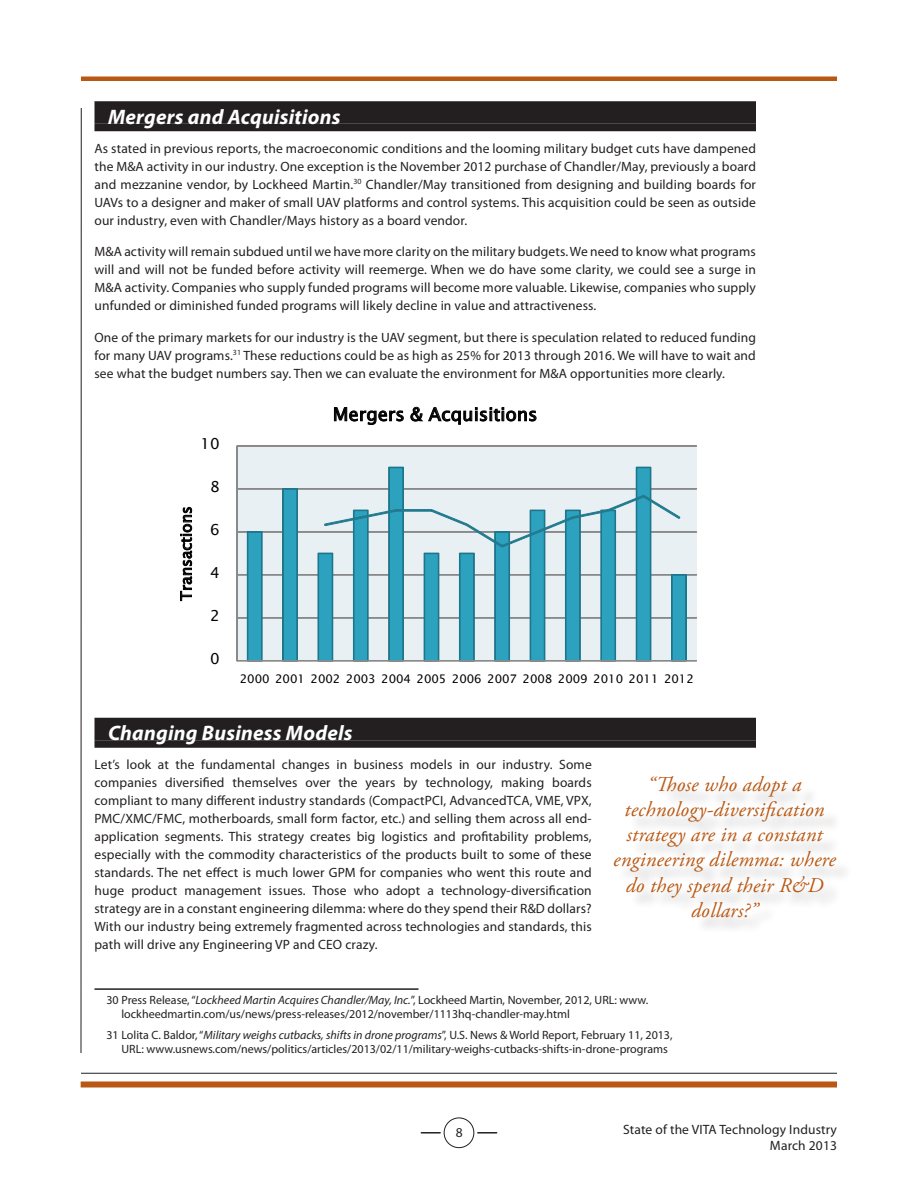
<style>
.page{position:relative;width:918px;height:1188px;background:#fff}
.page>*{position:absolute;margin:0;border:0;box-sizing:border-box;transform-origin:0 0}
.Pull_Quote{font:italic 21px/25.2px "Adobe Garamond Pro";letter-spacing:.01em;color:#b95814;text-align:center}
.Head_1{font:italic 700 21px "Myriad Pro";letter-spacing:.01em;color:#fff}
.t1{font:18.15px "Lucida Sans Unicode";letter-spacing:.005em;color:#000}
.t2{font:15.15px "Lucida Sans Unicode";color:#000}
.Body{font:13.5px/18px "Myriad Pro";letter-spacing:.01em;color:#231f20;text-align:justify}
.t3{font:12px/14.4px "Myriad Pro";color:#231f20}
.t4{font:11.85px "Lucida Sans Unicode";color:#000}
.s1{font-style:italic}
</style>
<div class="page">
<svg style="left:421px;top:1132px;width:19px;height:2px"></svg>
<svg style="left:478px;top:1132px;width:19px;height:2px"></svg>
<div style="left:444px;top:1118px;width:30px;height:30px;border:1px solid #231f20;border-radius:50%"></div>
<div style="left:81px;top:1081px;width:756px;height:6px;background:#b95814"></div>
<hr style="left:81px;top:1073px;width:756px;height:1px;background:#231f20">
<div style="left:81px;top:76px;width:756px;height:5px;background:#b95814"></div>
<hr style="left:81px;top:108px;width:1px;height:945px;background:#231f20">
<div style="left:94px;top:101px;width:662px;height:23px;background:#231f20"></div>
<div style="left:94px;top:124px;width:662px;height:7px;background:#231f20"></div>
<div style="left:94px;top:718px;width:662px;height:22px;background:#231f20"></div>
<div style="left:94px;top:740px;width:662px;height:8px;background:#231f20"></div>
<hr style="left:94px;top:988px;width:324px;height:2px;background:#231f20">
<div style="left:237px;top:446px;width:460px;height:215px;background:#e8f0f4"></div>
<div style="left:237px;top:618px;width:460px;height:1px;background:#898989;border:1px solid #898989"></div>
<div style="left:237px;top:575px;width:460px;height:1px;background:#898989;border:1px solid #898989"></div>
<hr style="left:237px;top:532px;width:460px;height:1px;background:#898989">
<div style="left:237px;top:489px;width:460px;height:1px;background:#898989;border:1px solid #898989"></div>
<hr style="left:237px;top:446px;width:460px;height:1px;background:#898989">
<svg style="left:247px;top:532px;width:15px;height:128px;background:#2a9ab6"></svg>
<svg style="left:283px;top:489px;width:15px;height:171px;background:#2a99b5"></svg>
<div style="left:237px;top:446px;width:1px;height:215px;border:1px solid #898989"></div>
<hr style="left:237px;top:661px;width:460px;height:1px;background:#898989">
<div style="left:237px;top:660px;width:460px;height:1px;border:1px solid #898989"></div>
<svg style="left:318px;top:467px;width:368px;height:194px"></svg>
<svg style="left:180px;top:506px;width:12px;height:95px"></svg>
<svg style="left:334px;top:407px;width:70px;height:18px"></svg>
<svg style="left:410px;top:407px;width:127px;height:18px"></svg>
<p class="Head_1" style="left:108px;top:103px;width:234px">Mergers and Acquisitions</p>
<p class="Body" style="left:94px;top:139px;width:663px">As stated in previous reports, the macroeconomic conditions and the looming military budget cuts have dampened the M&amp;A activity in our industry. One exception is the November 2012 purchase of Chandler/May, previously a board and mezzanine vendor, by Lockheed Martin.<sup>30</sup> Chandler/May transitioned from designing and building boards for UAVs to a designer and maker of small UAV platforms and control systems. This acquisition could be seen as outside our industry, even with Chandler/Mays history as a board vendor.</p>
<p class="Body" style="left:94px;top:242px;width:663px">M&amp;A activity will remain subdued until we have more clarity on the military budgets. We need to know what programs will and will not be funded before activity will reemerge. When we do have some clarity, we could see a surge in M&amp;A activity. Companies who supply funded programs will become more valuable. Likewise, companies who supply unfunded or diminished funded programs will likely decline in value and attractiveness.</p>
<p class="Body" style="left:94px;top:328px;width:663px">One of the primary markets for our industry is the UAV segment, but there is speculation related to reduced funding for many UAV programs.<sup>31</sup> These reductions could be as high as 25% for 2013 through 2016. We will have to wait and see what the budget numbers say. Then we can evaluate the environment for M&amp;A opportunities more clearly.</p>
<p class="t2" style="left:201px;top:432px;width:21px">10</p>
<p class="t2" style="left:174px;top:601px;width:96px;rotate:-90deg">Transactions</p>
<p class="t2" style="left:210px;top:475px;width:11px">8</p>
<p class="t2" style="left:210px;top:518px;width:11px">6</p>
<p class="t2" style="left:210px;top:561px;width:11px">4</p>
<p class="t2" style="left:210px;top:604px;width:11px">2</p>
<p class="t2" style="left:210px;top:647px;width:11px">0</p>
<p class="t1" style="left:333px;top:400px;width:206px">Mergers &amp; Acquisitions</p>
<p class="t4" style="left:240px;top:669px;width:456px">2000 2001 2002 2003 2004 2005 2006 2007 2008 2009 2010 2011 2012</p>
<p class="Head_1" style="left:108px;top:720px;width:246px">Changing Business Models</p>
<p class="Body" style="left:94px;top:755px;width:499px">Let’s look at the fundamental changes in business models in our industry. Some companies diversified themselves over the years by technology, making boards compliant to many different industry standards (CompactPCI, AdvancedTCA, VME, VPX, PMC/XMC/FMC, motherboards, small form factor, etc.) and selling them across all end&shy;application segments. This strategy creates big logistics and profitability problems, especially with the commodity characteristics of the products built to some of these standards. The net effect is much lower GPM for companies who went this route and huge product management issues. Those who adopt a technology-diversification strategy are in a constant engineering dilemma: where do they spend their R&amp;D dollars?<br>With our industry being extremely fragmented across technologies and standards, this path will drive any Engineering VP and CEO crazy.</p>
<p class="Pull_Quote" style="left:613px;top:772px;width:224px">“Those who adopt a technology-diversification strategy are in a constant engineering dilemma: where do they spend their R&amp;D dollars?”</p>
<p class="t3" style="left:122px;top:993px;width:528px;text-indent:-15px">30 Press Release, “<span class="s1">Lockheed Martin Acquires Chandler/May, Inc.</span>”, Lockheed Martin, November, 2012, URL: www. lockheedmartin.com/us/news/press-releases/2012/november/1113hq-chandler-may.html</p>
<p class="t3" style="left:122px;top:1027px;width:553px;text-indent:-15px">31 Lolita C. Baldor, “<span class="s1">Military weighs cutbacks, shifts in drone programs</span>”, U.S. News &amp; World Report, February 11, 2013,<br>URL: www.usnews.com/news/politics/articles/2013/02/11/military-weighs-cutbacks-shifts-in-drone-programs</p>
<p class="Body" style="left:456px;top:1124px;width:8px">8</p>
<p class="Body" style="left:623px;top:1121px;width:215px;line-height:16.2px;text-align:right">State of the VITA Technology Industry<br>March 2013</p>
</div>
